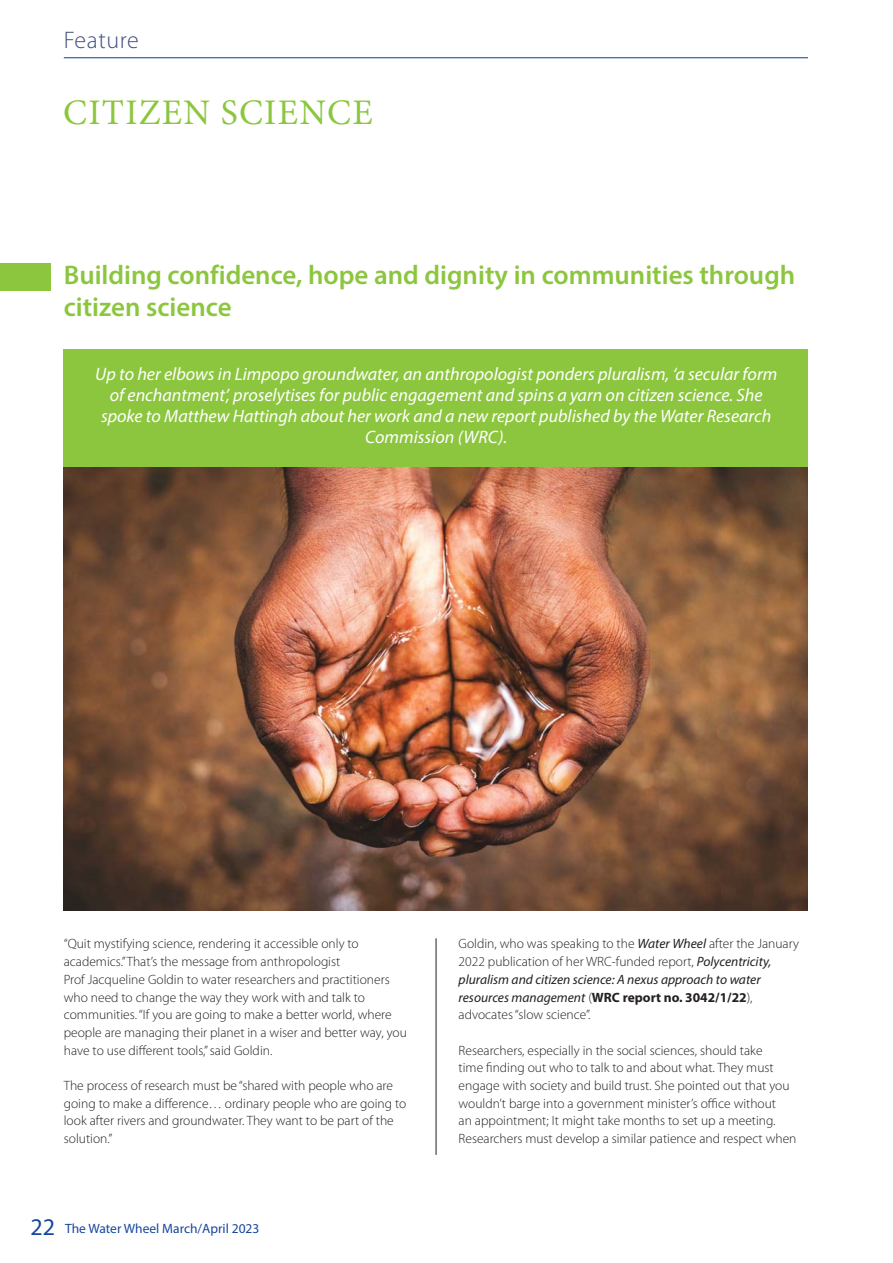
<style>
.page{position:relative;width:893px;height:1263px;background:#fff}
.page>*{position:absolute;margin:0;border:0;box-sizing:border-box;transform-origin:0 0}
.t1{font:36px "Minion Pro";letter-spacing:.035em;color:#8cc63f}
.t2{font:600 27px/32.4px "Myriad Pro";color:#8cc63f}
.t3{font:300 24px "Myriad Pro";letter-spacing:.025em;color:#415080}
.t4{font:italic 18px/21px "Myriad Pro";color:#fff;text-align:center}
.t5{font:300 13.5px/17.7px "Myriad Pro";color:#231f20}
.t6{font:13.5px "Myriad Pro";color:#17479e}
.s1{font-size:24px}
.s2{font-weight:400;font-style:italic}
.s3{font-weight:700}
</style>
<div class="page">
<hr style="left:64px;top:57px;width:744px;height:1px;background:#17479e">
<hr style="left:436px;top:938px;width:1px;height:217px;background:#231f20">
<img style="left:64px;top:467px;width:744px;height:443px">
<div style="left:64px;top:349px;width:744px;height:118px;background:#8cc63f"></div>
<div style="left:0;top:264px;width:50px;height:27px;background:#8cc63f"></div>
<h3 class="t3" style="left:64px;top:31px;width:77px">Feature</h3>
<h1 class="t1" style="left:63px;top:91px;width:311px">CITIZEN SCIENCE</h1>
<h2 class="t2" style="left:64px;top:261px;width:733px">Building confidence, hope and dignity in communities through citizen science</h2>
<p class="t4" style="left:95px;top:366px;width:684px">Up to her elbows in Limpopo groundwater, an anthropologist ponders pluralism, ‘a secular form of enchantment’, proselytises for public engagement and spins a yarn on citizen science. She spoke to Matthew Hattingh about her work and a new report published by the Water Research Commission (WRC).</p>
<p class="t5" style="left:64px;top:936px;width:345px">“Quit mystifying science, rendering it accessible only to academics.” That’s the message from anthropologist<br>Prof Jacqueline Goldin to water researchers and practitioners who need to change the way they work with and talk to communities. “If you are going to make a better world, where people are managing their planet in a wiser and better way, you have to use different tools,” said Goldin.</p>
<p class="t5" style="left:64px;top:1078px;width:344px">The process of research must be “shared with people who are going to make a difference… ordinary people who are going to look after rivers and groundwater. They want to be part of the solution.”</p>
<p class="t6" style="left:30px;top:1223px;width:230px"><span class="s1">22</span> The Water Wheel March/April 2023</p>
<p class="t5" style="left:459px;top:936px;width:342px">Goldin, who was speaking to the <span class="s2">Water Wheel</span> after the January 2022 publication of her WRC-funded report, <span class="s2">Polycentricity, pluralism and citizen science: A nexus approach to water resources management</span> (<span class="s3">WRC report no. 3042/1/22</span>), advocates “slow science”.</p>
<p class="t5" style="left:459px;top:1042px;width:339px">Researchers, especially in the social sciences, should take<br>time finding out who to talk to and about what. They must engage with society and build trust. She pointed out that you wouldn’t barge into a government minister’s office without<br>an appointment; It might take months to set up a meeting.<br>Researchers must develop a similar patience and respect when</p>
</div>
